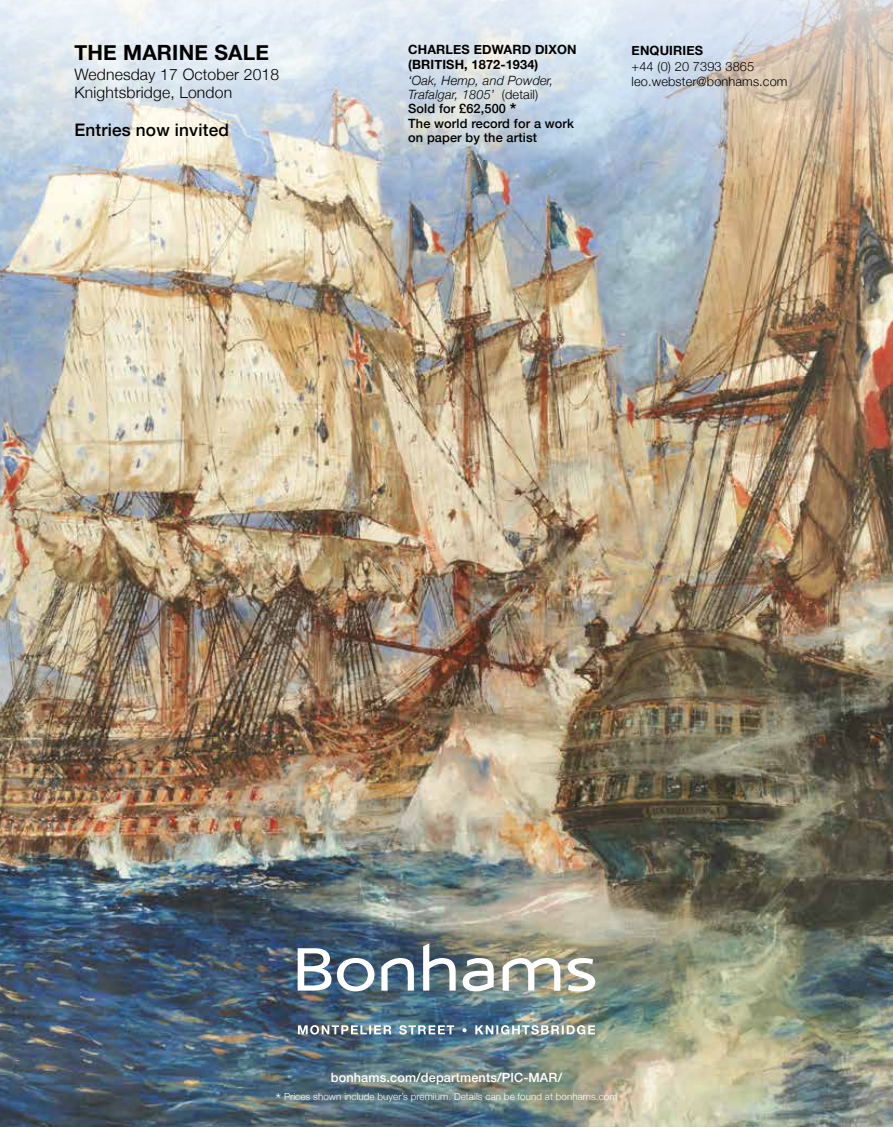
<style>
.page{position:relative;width:893px;height:1127px;background:#fff}
.page>*{position:absolute;margin:0;border:0;box-sizing:border-box;transform-origin:0 0}
.t1{font:700 21px "Helvetica Neue";letter-spacing:.01em;color:#000}
.t2{font:500 17.25px "Helvetica Neue";letter-spacing:.01em;color:#000}
.t3{font:300 15.75px/18.8px "Helvetica Neue";letter-spacing:.01em;color:#000}
.t4{font:500 12.75px/14.2px "Helvetica Neue";letter-spacing:.01em;color:#000}
.t5{font:700 12.75px/14.2px "Helvetica Neue";letter-spacing:.01em;color:#000}
.t6{font:300 12.75px/14.2px "Helvetica Neue";letter-spacing:.01em;color:#000}
.t7{font:500 12.75px "Helvetica Neue";letter-spacing:.01em;color:#fff}
.t8{font:300 9.75px "Helvetica Neue";letter-spacing:.01em;color:#fff}
.s1{font-weight:300;font-style:italic}
.s2{font-weight:300}
.s3{font-size:18px}
.s4{font-size:16.5px}
</style>
<div class="page">
<img style="left:0;top:294px;width:893px;height:833px">
<img style="left:0;top:0;width:893px;height:294px">
<svg style="left:337px;top:958px;width:37px;height:33px"></svg>
<svg style="left:381px;top:958px;width:33px;height:32px"></svg>
<svg style="left:423px;top:943px;width:33px;height:47px"></svg>
<svg style="left:503px;top:958px;width:57px;height:32px"></svg>
<svg style="left:298px;top:948px;width:33px;height:42px"></svg>
<svg style="left:463px;top:958px;width:31px;height:33px"></svg>
<svg style="left:568px;top:958px;width:27px;height:33px"></svg>
<img style="left:298px;top:1025px;width:297px;height:9px">
<h1 class="t1" style="left:74px;top:36px;width:196px">THE MARINE SALE</h1>
<p class="t3" style="left:74px;top:64px;width:206px">Wednesday 17 October 2018<br>Knightsbridge, London</p>
<h2 class="t2" style="left:74px;top:116px;width:156px">Entries now invited</h2>
<p class="t5" style="left:408px;top:43px;width:170px">CHARLES EDWARD DIXON (BRITISH, 1872-1934)</p>
<p class="t4" style="left:408px;top:72px;width:167px"><span class="s1">‘Oak, Hemp, and Powder,<br>Trafalgar, 1805’</span> <span class="s2">(detail)<br></span>Sold for £62,500 <span class="s3">*<br></span>The world record for a work on paper by the artist</p>
<p class="t5" style="left:632px;top:44px;width:73px">ENQUIRIES</p>
<p class="t6" style="left:632px;top:59px;width:157px">+44 (0) 20 7393 3865 leo.webster@bonhams.com</p>
<p class="t7" style="left:331px;top:1067px;width:233px">bonhams.com/departments/PIC-MAR/</p>
<p class="t8" style="left:275px;top:1088px;width:344px"><span class="s4">*</span> Prices shown include buyer’s premium. Details can be found at bonhams.com</p>
</div>
